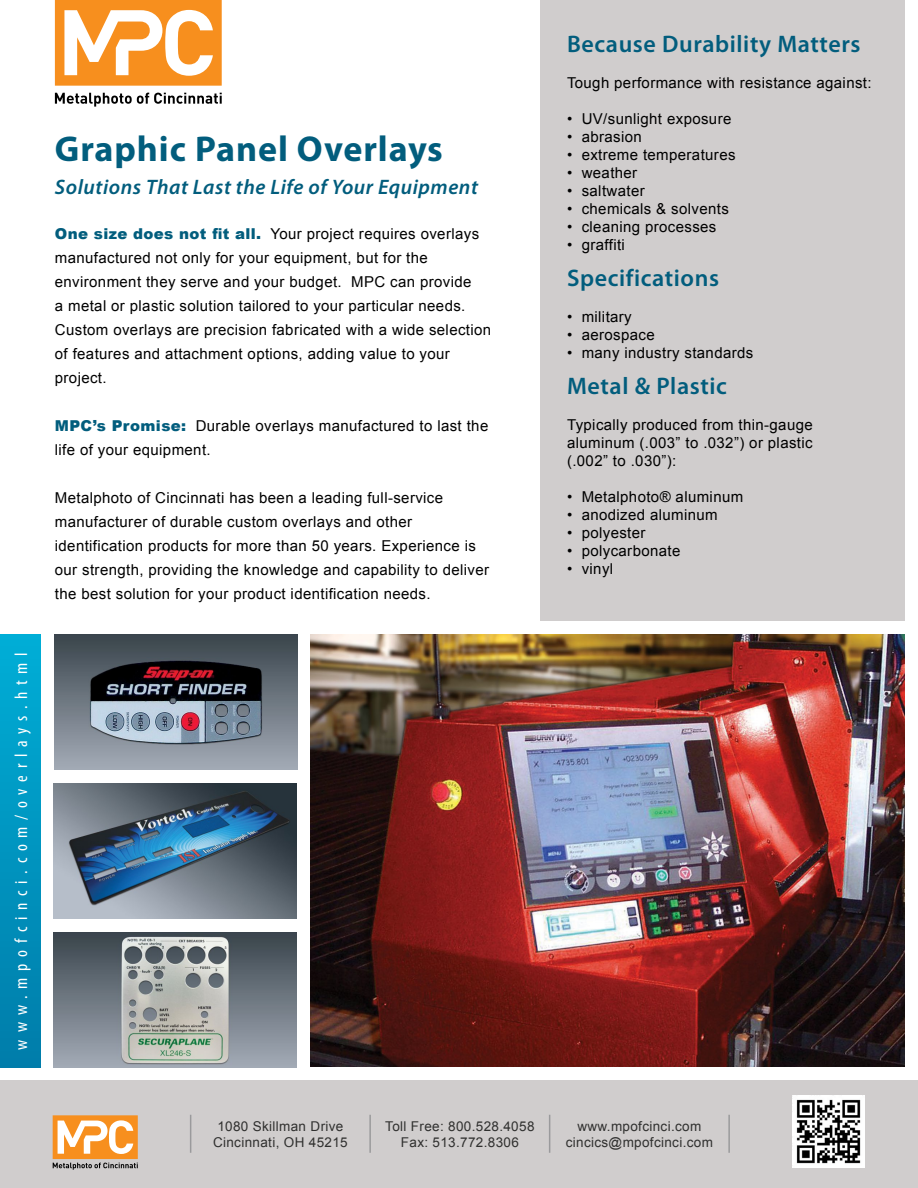
<style>
.page{position:relative;width:918px;height:1188px;background:#fff}
.page>*{position:absolute;margin:0;border:0;box-sizing:border-box;transform-origin:0 0}
.t1{font:700 36px "Myriad Pro";letter-spacing:.025em;color:#025d7d}
.t2{font:600 24px "Myriad Pro";letter-spacing:.025em;color:#025d7d}
.t3{font:italic 600 21px "Myriad Pro";letter-spacing:.025em;color:#025d7d}
.t4{font:condensed 18px "Myriad Pro";letter-spacing:.375em;color:#fff}
.t5{font:15px/24px "Arial";letter-spacing:.025em;color:#000}
.t6{font:13.5px/16.2px "Arial";letter-spacing:.025em;color:#30302f;text-align:center}
.s1{font-weight:900;color:#025d7d}
</style>
<div class="page">
<div style="left:0;top:1081px;width:918px;height:107px;background:#d0cdcd"></div>
<div style="left:540px;top:1px;width:364px;height:620px;background:#d0cdcd"></div>
<div style="left:0;top:634px;width:40px;height:433px;background:linear-gradient(to bottom,#00aed6,#007ca9)"></div>
<svg style="left:55px;top:93px;width:167px;height:14px"></svg>
<svg style="left:55px;top:0;width:167px;height:86px"></svg>
<svg style="left:53px;top:1115px;width:85px;height:55px;background:#e8b074"></svg>
<img style="left:793px;top:1096px;width:72px;height:72px">
<img style="left:310px;top:634px;width:595px;height:433px">
<img style="left:54px;top:634px;width:243px;height:136px">
<img style="left:54px;top:932px;width:243px;height:135px">
<img style="left:54px;top:783px;width:243px;height:135px">
<hr style="left:190px;top:1115px;width:1px;height:38px;background:#9a9a9c">
<hr style="left:369px;top:1115px;width:2px;height:38px;background:#9a9a9c">
<hr style="left:549px;top:1115px;width:1px;height:38px;background:#9a9a9c">
<hr style="left:728px;top:1115px;width:2px;height:38px;background:#9a9a9c">
<p class="t4" style="left:10px;top:1050px;width:399px;rotate:-90deg">www.mpofcinci.com/overlays.html</p>
<h1 class="t1" style="left:55px;top:125px;width:390px">Graphic Panel Overlays</h1>
<h3 class="t3" style="left:55px;top:173px;width:425px">Solutions That Last the Life of Your Equipment</h3>
<p class="t5" style="left:55px;top:222px;width:438px"><span class="s1">One size does not fit all.</span> Your project requires overlays manufactured not only for your equipment, but for the environment they serve and your budget. MPC can provide<br>a metal or plastic solution tailored to your particular needs.<br>Custom overlays are precision fabricated with a wide selection of features and attachment options, adding value to your project.</p>
<p class="t5" style="left:55px;top:414px;width:435px"><span class="s1">MPC’s Promise:</span> Durable overlays manufactured to last the life of your equipment.</p>
<p class="t5" style="left:55px;top:486px;width:436px">Metalphoto of Cincinnati has been a leading full-service manufacturer of durable custom overlays and other identification products for more than 50 years. Experience is our strength, providing the knowledge and capability to deliver the best solution for your product identification needs.</p>
<h2 class="t2" style="left:567px;top:29px;width:295px">Because Durability Matters</h2>
<p class="t5" style="left:567px;top:71px;width:306px">Tough performance with resistance against:</p>
<p class="t5" style="left:567px;top:107px;width:166px">• UV/sunlight exposure</p>
<p class="t5" style="left:567px;top:125px;width:76px">• abrasion</p>
<p class="t5" style="left:567px;top:143px;width:170px">• extreme temperatures</p>
<p class="t5" style="left:567px;top:161px;width:72px">• weather</p>
<p class="t5" style="left:567px;top:179px;width:79px">• saltwater</p>
<p class="t5" style="left:567px;top:197px;width:163px">• chemicals &amp; solvents</p>
<p class="t5" style="left:567px;top:215px;width:151px">• cleaning processes</p>
<p class="t5" style="left:567px;top:233px;width:59px">• graffiti</p>
<h2 class="t2" style="left:567px;top:263px;width:154px">Specifications</h2>
<p class="t5" style="left:567px;top:305px;width:66px">• military</p>
<p class="t5" style="left:567px;top:323px;width:89px">• aerospace</p>
<p class="t5" style="left:567px;top:341px;width:188px">• many industry standards</p>
<h2 class="t2" style="left:567px;top:371px;width:162px">Metal &amp; Plastic</h2>
<p class="t5" style="left:567px;top:416px;width:247px;line-height:18px;text-align:justify">Typically produced from thin-gauge aluminum (.003” to .032”) or plastic (.002” to .030”):</p>
<p class="t5" style="left:567px;top:485px;width:178px">• Metalphoto® aluminum</p>
<p class="t5" style="left:567px;top:503px;width:152px">• anodized aluminum</p>
<p class="t5" style="left:567px;top:521px;width:80px">• polyester</p>
<p class="t5" style="left:567px;top:539px;width:115px">• polycarbonate</p>
<p class="t5" style="left:567px;top:557px;width:48px">• vinyl</p>
<p class="t6" style="left:213px;top:1118px;width:136px">1080 Skillman Drive<br>Cincinnati, OH 45215</p>
<p class="t6" style="left:385px;top:1118px;width:151px">Toll Free: 800.528.4058<br>Fax: 513.772.8306</p>
<p class="t6" style="left:566px;top:1118px;width:149px">www.mpofcinci.com cincics@mpofcinci.com</p>
</div>
